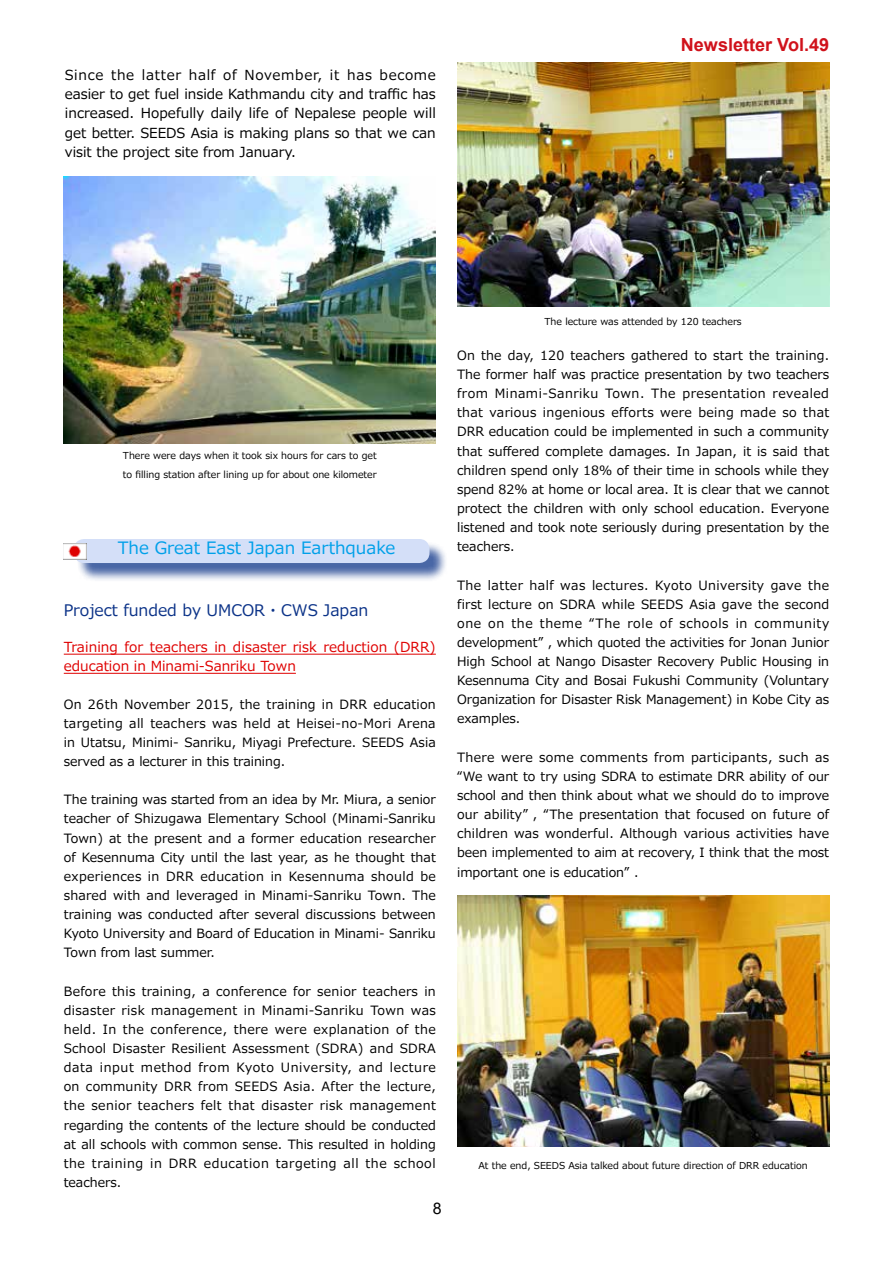
<style>
.page{position:relative;width:893px;height:1263px;background:#fff}
.page>*{position:absolute;margin:0;border:0;box-sizing:border-box;transform-origin:0 0}
.t1{font:700 18px "Arial";color:#d0121b}
.t2{font:16.95px "Meiryo";color:#00a0e9}
.t3{font:15.9px "Meiryo";color:#0c3388}
.t4{font:15.9px "Arial";color:#000}
.t5{font:13.8px/19.2px "Meiryo";color:#000;text-align:justify}
.t6{font:13.8px/19.2px "Meiryo";letter-spacing:.01em;color:#df0000}
.t7{font:12.75px/19.2px "Meiryo";color:#000;text-align:justify}
.t8{font:9.6px/19.2px "Meiryo";color:#000}
</style>
<div class="page">
<hr style="left:64px;top:654px;width:372px;height:1px;background:#df0000">
<hr style="left:64px;top:673px;width:232px;height:1px;background:#df0000">
<div style="left:76px;top:541px;width:372px;height:41px;background:#0c3388;opacity:.75"></div>
<div style="left:74px;top:539px;width:355px;height:24px;background:#d4dff8;border-radius:10px"></div>
<img style="left:64px;top:544px;width:23px;height:16px">
<img style="left:457px;top:63px;width:372px;height:244px">
<img style="left:457px;top:895px;width:372px;height:251px">
<img style="left:64px;top:177px;width:372px;height:266px">
<p class="t5" style="left:65px;top:66px;width:373px">Since the latter half of November, it has become easier to get fuel inside Kathmandu city and traffic has increased. Hopefully daily life of Nepalese people will get better. SEEDS Asia is making plans so that we can visit the project site from January.</p>
<h1 class="t1" style="left:681px;top:32px;width:150px">Newsletter Vol.49</h1>
<p class="t8" style="left:123px;top:446px;width:255px">There were days when it took six hours for cars to get to filling station after lining up for about one kilometer</p>
<h2 class="t2" style="left:118px;top:536px;width:279px">The Great East Japan Earthquake</h2>
<p class="t3" style="left:64px;top:599px;width:306px">Project funded by UMCOR・CWS Japan</p>
<p class="t6" style="left:64px;top:638px;width:373px">Training for teachers in disaster risk reduction (DRR) education in Minami-Sanriku Town</p>
<p class="t7" style="left:64px;top:695px;width:374px">On 26th November 2015, the training in DRR education targeting all teachers was held at Heisei-no-Mori Arena in Utatsu, Minimi- Sanriku, Miyagi Prefecture. SEEDS Asia served as a lecturer in this training.</p>
<p class="t7" style="left:64px;top:791px;width:374px">The training was started from an idea by Mr. Miura, a senior teacher of Shizugawa Elementary School (Minami-Sanriku Town) at the present and a former education researcher of Kesennuma City until the last year, as he thought that experiences in DRR education in Kesennuma should be shared with and leveraged in Minami-Sanriku Town. The training was conducted after several discussions between Kyoto University and Board of Education in Minami- Sanriku Town from last summer.</p>
<p class="t7" style="left:64px;top:982px;width:374px">Before this training, a conference for senior teachers in disaster risk management in Minami-Sanriku Town was held. In the conference, there were explanation of the School Disaster Resilient Assessment (SDRA) and SDRA data input method from Kyoto University, and lecture on community DRR from SEEDS Asia. After the lecture, the senior teachers felt that disaster risk management regarding the contents of the lecture should be conducted at all schools with common sense. This resulted in holding the training in DRR education targeting all the school teachers.</p>
<p class="t4" style="left:433px;top:1197px;width:10px">8</p>
<p class="t8" style="left:545px;top:312px;width:199px">The lecture was attended by 120 teachers</p>
<p class="t7" style="left:457px;top:346px;width:374px">On the day, 120 teachers gathered to start the training.<br>The former half was practice presentation by two teachers from Minami-Sanriku Town. The presentation revealed that various ingenious efforts were being made so that DRR education could be implemented in such a community that suffered complete damages. In Japan, it is said that children spend only 18% of their time in schools while they spend 82% at home or local area. It is clear that we cannot protect the children with only school education. Everyone listened and took note seriously during presentation by the teachers.</p>
<p class="t7" style="left:457px;top:576px;width:374px">The latter half was lectures. Kyoto University gave the first lecture on SDRA while SEEDS Asia gave the second one on the theme “The role of schools in community development” , which quoted the activities for Jonan Junior High School at Nango Disaster Recovery Public Housing in Kesennuma City and Bosai Fukushi Community (Voluntary Organization for Disaster Risk Management) in Kobe City as examples.</p>
<p class="t7" style="left:457px;top:748px;width:374px">There were some comments from participants, such as “We want to try using SDRA to estimate DRR ability of our school and then think about what we should do to improve our ability” , “The presentation that focused on future of children was wonderful. Although various activities have been implemented to aim at recovery, I think that the most important one is education” .</p>
<p class="t8" style="left:478px;top:1156px;width:331px">At the end, SEEDS Asia talked about future direction of DRR education</p>
</div>
